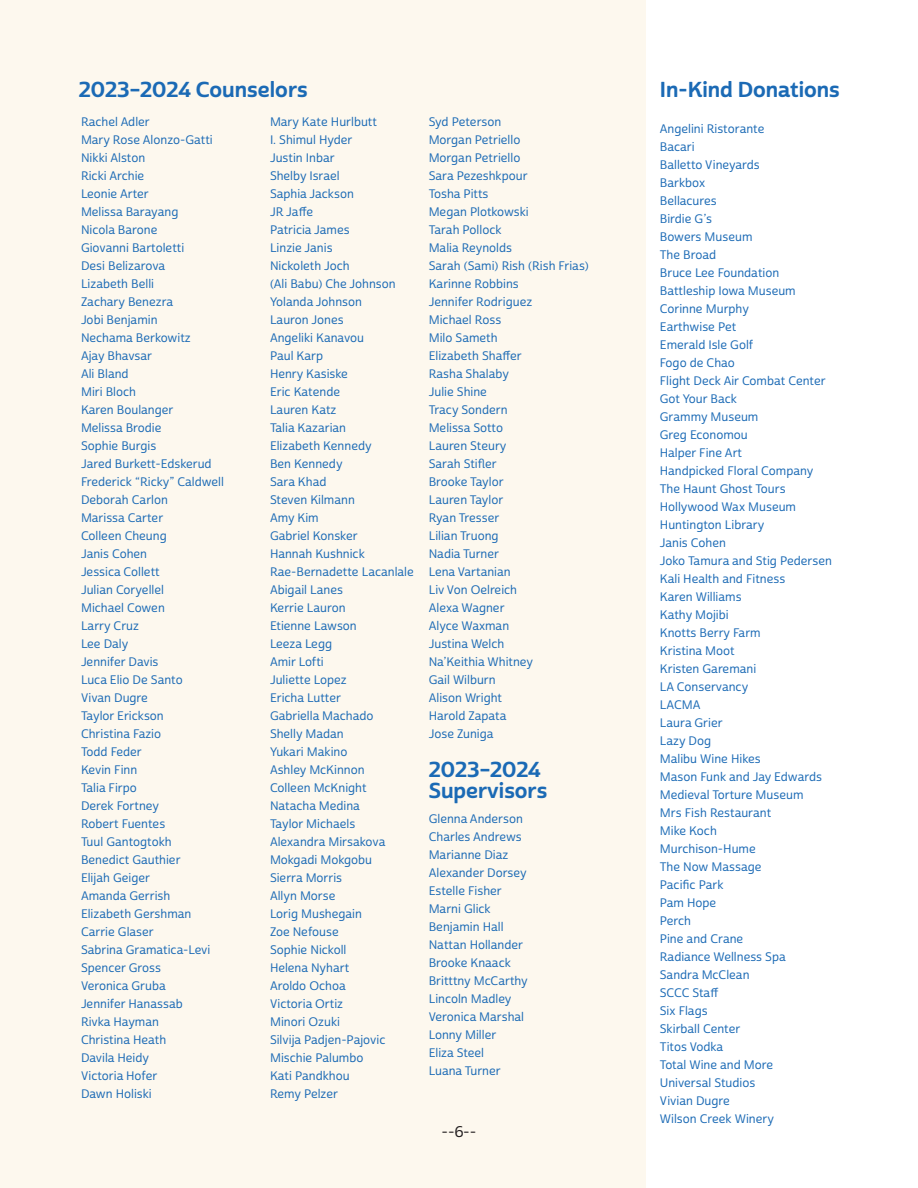
<style>
.page{position:relative;width:918px;height:1188px;background:#fff}
.page>*{position:absolute;margin:0;border:0;box-sizing:border-box;transform-origin:0 0}
.t1{font:21px/21px "Cabrito Sans Nor Bol";color:#1b6ab5}
.t2{font:15px "Cabrito Sans Nor Med";color:#231f20}
.t3{font:12px/18px "Cabrito Sans Nor Med";color:#1b6ab5}
</style>
<div class="page">
<div style="left:0;top:0;width:645px;height:1188px;background:#fdf8ee"></div>
<h1 class="t1" style="left:79px;top:80px;width:230px">2023–2024 Counselors</h1>
<p class="t3" style="left:81px;top:113px;width:145px">Rachel Adler<br>Mary Rose Alonzo-Gatti<br>Nikki Alston<br>Ricki Archie<br>Leonie Arter<br>Melissa Barayang<br>Nicola Barone<br>Giovanni Bartoletti<br>Desi Belizarova<br>Lizabeth Belli<br>Zachary Benezra<br>Jobi Benjamin<br>Nechama Berkowitz<br>Ajay Bhavsar<br>Ali Bland<br>Miri Bloch<br>Karen Boulanger<br>Melissa Brodie<br>Sophie Burgis<br>Jared Burkett-Edskerud<br>Frederick “Ricky” Caldwell<br>Deborah Carlon<br>Marissa Carter<br>Colleen Cheung<br>Janis Cohen<br>Jessica Collett<br>Julian Coryellel<br>Michael Cowen<br>Larry Cruz<br>Lee Daly<br>Jennifer Davis<br>Luca Elio De Santo<br>Vivan Dugre<br>Taylor Erickson<br>Christina Fazio<br>Todd Feder<br>Kevin Finn<br>Talia Firpo<br>Derek Fortney<br>Robert Fuentes<br>Tuul Gantogtokh<br>Benedict Gauthier<br>Elijah Geiger<br>Amanda Gerrish<br>Elizabeth Gershman<br>Carrie Glaser<br>Sabrina Gramatica-Levi<br>Spencer Gross<br>Veronica Gruba<br>Jennifer Hanassab<br>Rivka Hayman<br>Christina Heath<br>Davila Heidy<br>Victoria Hofer<br>Dawn Holiski</p>
<p class="t3" style="left:270px;top:113px;width:145px">Mary Kate Hurlbutt<br>I. Shimul Hyder<br>Justin Inbar<br>Shelby Israel<br>Saphia Jackson<br>JR Jaffe<br>Patricia James<br>Linzie Janis<br>Nickoleth Joch<br>(Ali Babu) Che Johnson<br>Yolanda Johnson<br>Lauron Jones<br>Angeliki Kanavou<br>Paul Karp<br>Henry Kasiske<br>Eric Katende<br>Lauren Katz<br>Talia Kazarian<br>Elizabeth Kennedy<br>Ben Kennedy<br>Sara Khad<br>Steven Kilmann<br>Amy Kim<br>Gabriel Konsker<br>Hannah Kushnick<br>Rae-Bernadette Lacanlale<br>Abigail Lanes<br>Kerrie Lauron<br>Etienne Lawson<br>Leeza Legg<br>Amir Lofti<br>Juliette Lopez<br>Ericha Lutter<br>Gabriella Machado<br>Shelly Madan<br>Yukari Makino<br>Ashley McKinnon<br>Colleen McKnight<br>Natacha Medina<br>Taylor Michaels<br>Alexandra Mirsakova<br>Mokgadi Mokgobu<br>Sierra Morris<br>Allyn Morse<br>Lorig Mushegain<br>Zoe Nefouse<br>Sophie Nickoll<br>Helena Nyhart<br>Aroldo Ochoa<br>Victoria Ortiz<br>Minori Ozuki<br>Silvija Padjen-Pajovic<br>Mischie Palumbo<br>Kati Pandkhou<br>Remy Pelzer</p>
<p class="t3" style="left:429px;top:113px;width:162px">Syd Peterson<br>Morgan Petriello<br>Morgan Petriello<br>Sara Pezeshkpour<br>Tosha Pitts<br>Megan Plotkowski<br>Tarah Pollock<br>Malia Reynolds<br>Sarah (Sami) Rish (Rish Frias)<br>Karinne Robbins<br>Jennifer Rodriguez<br>Michael Ross<br>Milo Sameth<br>Elizabeth Shaffer<br>Rasha Shalaby<br>Julie Shine<br>Tracy Sondern<br>Melissa Sotto<br>Lauren Steury<br>Sarah Stifler<br>Brooke Taylor<br>Lauren Taylor<br>Ryan Tresser<br>Lilian Truong<br>Nadia Turner<br>Lena Vartanian<br>Liv Von Oelreich<br>Alexa Wagner<br>Alyce Waxman<br>Justina Welch<br>Na’Keithia Whitney<br>Gail Wilburn<br>Alison Wright<br>Harold Zapata<br>Jose Zuniga</p>
<h1 class="t1" style="left:429px;top:759px;width:120px">2023–2024<br>Supervisors</h1>
<p class="t3" style="left:429px;top:810px;width:101px">Glenna Anderson<br>Charles Andrews<br>Marianne Diaz<br>Alexander Dorsey<br>Estelle Fisher<br>Marni Glick<br>Benjamin Hall<br>Nattan Hollander<br>Brooke Knaack<br>Britttny McCarthy<br>Lincoln Madley<br>Veronica Marshal<br>Lonny Miller<br>Eliza Steel<br>Luana Turner</p>
<p class="t2" style="left:441px;top:1123px;width:37px">--6--</p>
<h1 class="t1" style="left:660px;top:80px;width:182px">In-Kind Donations</h1>
<p class="t3" style="left:660px;top:120px;width:174px">Angelini Ristorante<br>Bacari<br>Balletto Vineyards<br>Barkbox<br>Bellacures<br>Birdie G’s<br>Bowers Museum<br>The Broad<br>Bruce Lee Foundation<br>Battleship Iowa Museum<br>Corinne Murphy<br>Earthwise Pet<br>Emerald Isle Golf<br>Fogo de Chao<br>Flight Deck Air Combat Center<br>Got Your Back<br>Grammy Museum<br>Greg Economou<br>Halper Fine Art<br>Handpicked Floral Company<br>The Haunt Ghost Tours<br>Hollywood Wax Museum<br>Huntington Library<br>Janis Cohen<br>Joko Tamura and Stig Pedersen<br>Kali Health and Fitness<br>Karen Williams<br>Kathy Mojibi<br>Knotts Berry Farm<br>Kristina Moot<br>Kristen Garemani<br>LA Conservancy<br>LACMA<br>Laura Grier<br>Lazy Dog<br>Malibu Wine Hikes<br>Mason Funk and Jay Edwards<br>Medieval Torture Museum<br>Mrs Fish Restaurant<br>Mike Koch<br>Murchison-Hume<br>The Now Massage<br>Pacific Park<br>Pam Hope<br>Perch<br>Pine and Crane<br>Radiance Wellness Spa<br>Sandra McClean<br>SCCC Staff<br>Six Flags<br>Skirball Center<br>Titos Vodka<br>Total Wine and More<br>Universal Studios<br>Vivian Dugre<br>Wilson Creek Winery</p>
</div>
